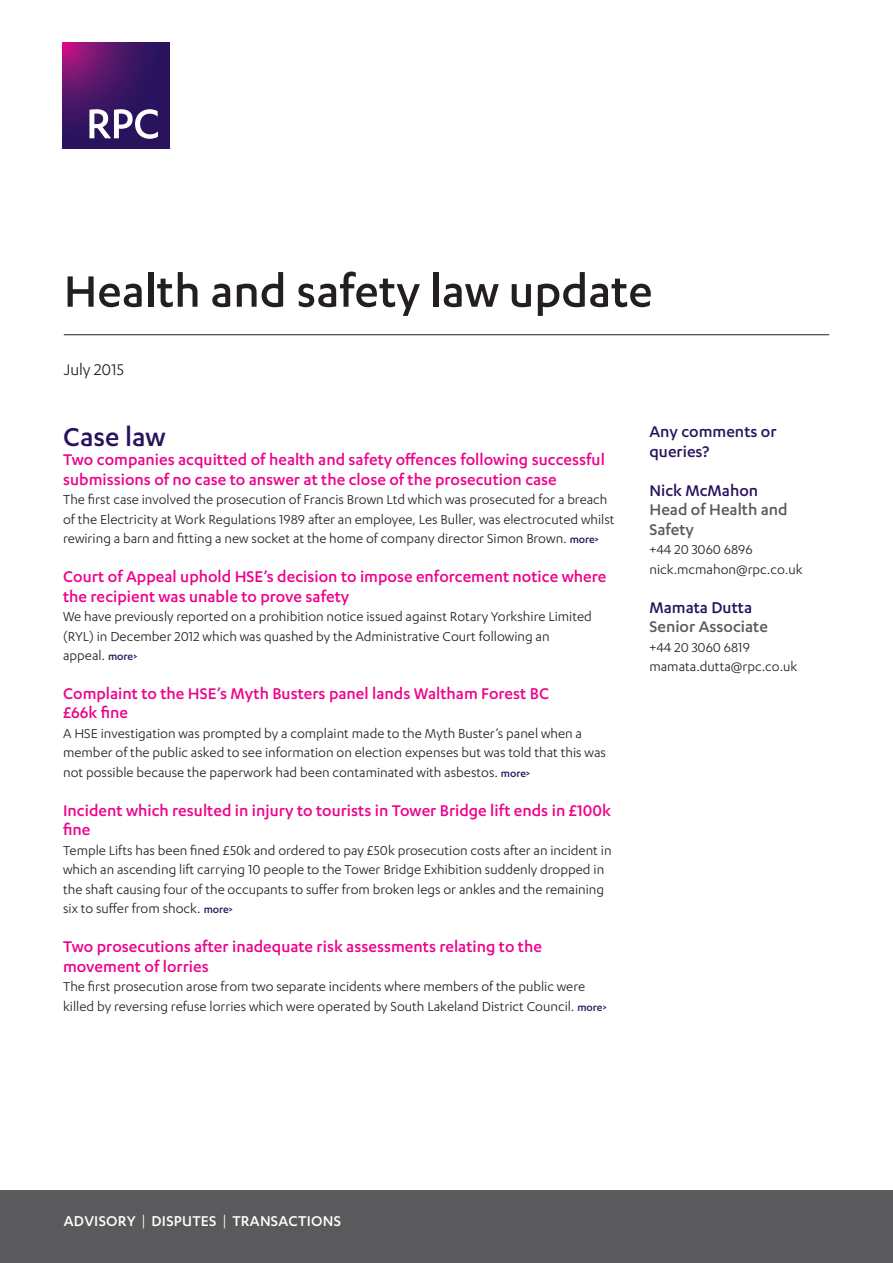
<style>
.page{position:relative;width:893px;height:1263px;background:#fff}
.page>*{position:absolute;margin:0;border:0;box-sizing:border-box;transform-origin:0 0}
.Main_cover_title__on{font:500 51px "Karbon";color:#231f20}
.Update_section_title{font:500 30px "Karbon";color:#29135d}
.Heading_2__pink{font:500 18px/19.5px "Karbon";color:#ed028c}
.Contacts_Name{font:500 18px "Karbon";color:#29135d}
.Contacts_title{font:500 18px/19.5px "Karbon";color:#29135d}
.Contacts_position{font:500 18px/19.5px "Karbon";color:#5a5a5d}
.NEW_Contacts_positio{font:500 18px "Karbon";color:#565b5e}
.Date_style{font:18px "Karbon";color:#231f20}
.t1{font:500 16.5px "Karbon";letter-spacing:.015em;color:#fff}
.Body{font:15px/19.5px "Karbon";color:#231f20}
.Contacts_email_tel{font:15px "Karbon";color:#231f20}
.s1{font-weight:500;font-size:12px;color:#29135d}
.s2{font-weight:400}
</style>
<div class="page">
<svg style="left:63px;top:43px;width:106px;height:106px;background:#461565"></svg>
<svg style="left:89px;top:109px;width:69px;height:30px"></svg>
<div style="left:0;top:1191px;width:893px;height:72px;background:#5a5a5d"></div>
<hr style="left:64px;top:334px;width:765px;height:1px;background:#231f20">
<p class="Main_cover_title__on" style="left:64px;top:263px;width:590px">Health and safety law update</p>
<p class="Date_style" style="left:64px;top:360px;width:62px">July 2015</p>
<p class="Update_section_title" style="left:63px;top:420px;width:104px">Case law</p>
<p class="Heading_2__pink" style="left:63px;top:449px;width:543px">Two companies acquitted of health and safety offences following successful submissions of no case to answer at the close of the prosecution case</p>
<p class="Body" style="left:63px;top:489px;width:553px">The first case involved the prosecution of Francis Brown Ltd which was prosecuted for a breach of the Electricity at Work Regulations 1989 after an employee, Les Buller, was electrocuted whilst rewiring a barn and fitting a new socket at the home of company director Simon Brown. <span class="s1">more&gt;</span></p>
<p class="Heading_2__pink" style="left:63px;top:566px;width:545px">Court of Appeal uphold HSE’s decision to impose enforcement notice where the recipient was unable to prove safety</p>
<p class="Body" style="left:63px;top:606px;width:530px">We have previously reported on a prohibition notice issued against Rotary Yorkshire Limited (RYL) in December 2012 which was quashed by the Administrative Court following an appeal. <span class="s1">more&gt;</span></p>
<p class="Heading_2__pink" style="left:63px;top:683px;width:487px">Complaint to the HSE’s Myth Busters panel lands Waltham Forest BC £66k fine</p>
<p class="Body" style="left:63px;top:723px;width:544px">A HSE investigation was prompted by a complaint made to the Myth Buster’s panel when a member of the public asked to see information on election expenses but was told that this was not possible because the paperwork had been contaminated with asbestos. <span class="s1">more&gt;</span></p>
<p class="Heading_2__pink" style="left:63px;top:800px;width:549px">Incident which resulted in injury to tourists in Tower Bridge lift ends in £100k fine</p>
<p class="Body" style="left:63px;top:840px;width:550px">Temple Lifts has been fined £50k and ordered to pay £50k prosecution costs after an incident in which an ascending lift carrying 10 people to the Tower Bridge Exhibition suddenly dropped in the shaft causing four of the occupants to suffer from broken legs or ankles and the remaining six to suffer from shock. <span class="s1">more&gt;</span></p>
<p class="Heading_2__pink" style="left:63px;top:936px;width:480px">Two prosecutions after inadequate risk assessments relating to the movement of lorries</p>
<p class="Body" style="left:63px;top:976px;width:545px">The first prosecution arose from two separate incidents where members of the public were killed by reversing refuse lorries which were operated by South Lakeland District Council. <span class="s1">more&gt;</span></p>
<p class="Contacts_title" style="left:649px;top:422px;width:129px">Any comments or queries?</p>
<p class="Contacts_Name" style="left:649px;top:480px;width:110px">Nick McMahon</p>
<p class="Contacts_position" style="left:649px;top:499px;width:140px">Head of Health and<br>Safety</p>
<p class="Contacts_email_tel" style="left:649px;top:542px;width:105px">+44 20 3060 6896</p>
<p class="Contacts_email_tel" style="left:649px;top:561px;width:155px">nick.mcmahon@rpc.co.uk</p>
<p class="Contacts_Name" style="left:649px;top:597px;width:104px">Mamata Dutta</p>
<p class="NEW_Contacts_positio" style="left:649px;top:617px;width:120px">Senior Associate</p>
<p class="Contacts_email_tel" style="left:649px;top:639px;width:102px">+44 20 3060 6819</p>
<p class="Contacts_email_tel" style="left:649px;top:658px;width:149px">mamata.dutta@rpc.co.uk</p>
<p class="t1" style="left:64px;top:1212px;width:279px">ADVISORY <span class="s2">|</span> DISPUTES <span class="s2">|</span> TRANSACTIONS</p>
</div>
